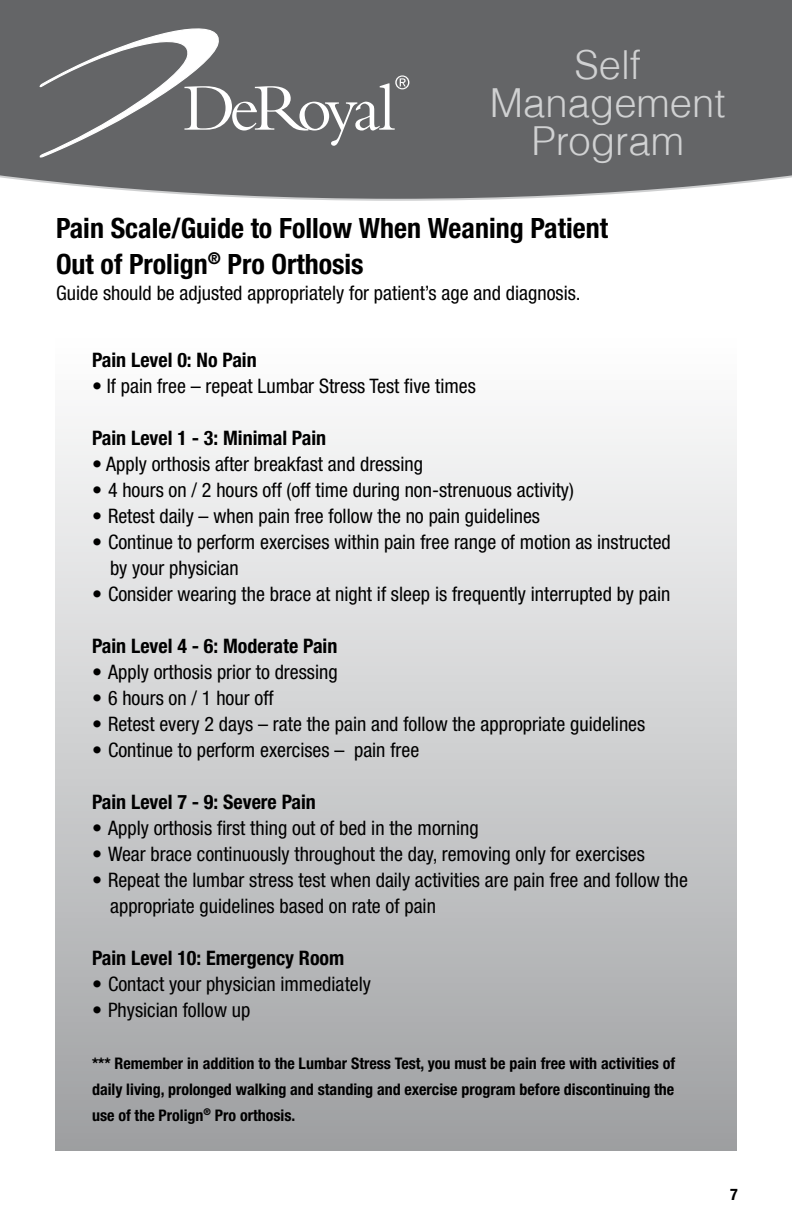
<style>
.page{position:relative;width:792px;height:1224px;background:#fff}
.page>*{position:absolute;margin:0;border:0;box-sizing:border-box;transform-origin:0 0}
.t1{font:300 40px/38px "Helv";color:#d0d1d2;text-align:center}
.t2{font:700 condensed 28px/36px "Helvetica Neue LTCE";color:#000}
.t3{font:condensed 20px/26px "Helvetica Neue LT Std";color:#000}
.t4{font:700 condensed 20px "Helvetica Neue LTCE";color:#000}
.t5{font:700 condensed 16px/26px "Helvetica Neue LTCE";color:#000;text-align:justify}
</style>
<div class="page">
<svg style="left:0;top:0;width:792px;height:201px;background:#6e6f70"></svg>
<svg style="left:40px;top:28px;width:369px;height:130px;background:#767678"></svg>
<div style="left:54px;top:324px;width:684px;height:828px;background:linear-gradient(to bottom,#fff,#9ea0a2)"></div>
<h1 class="t1" style="left:490px;top:45px;width:237px">Self<br>Management<br>Program</h1>
<h2 class="t2" style="left:56px;top:209px;width:554px">Pain Scale/Guide to Follow When Weaning Patient<br>Out of Prolign<sup>®</sup> Pro Orthosis</h2>
<p class="t3" style="left:56px;top:280px;width:526px">Guide should be adjusted appropriately for patient’s age and diagnosis.</p>
<p class="t4" style="left:92px;top:347px;width:166px">Pain Level 0: No Pain</p>
<p class="t3" style="left:92px;top:372px;width:385px">• If pain free – repeat Lumbar Stress Test five times</p>
<p class="t4" style="left:92px;top:425px;width:236px">Pain Level 1 - 3: Minimal Pain</p>
<p class="t3" style="left:92px;top:450px;width:333px">• Apply orthosis after breakfast and dressing</p>
<p class="t3" style="left:92px;top:476px;width:483px">• 4 hours on / 2 hours off (off time during non-strenuous activity)</p>
<p class="t3" style="left:92px;top:502px;width:450px">• Retest daily – when pain free follow the no pain guidelines</p>
<p class="t3" style="left:110px;top:528px;width:562px;text-indent:-18px">• Continue to perform exercises within pain free range of motion as instructed by your physician</p>
<p class="t3" style="left:92px;top:580px;width:580px">• Consider wearing the brace at night if sleep is frequently interrupted by pain</p>
<p class="t4" style="left:92px;top:633px;width:247px">Pain Level 4 - 6: Moderate Pain</p>
<p class="t3" style="left:92px;top:658px;width:247px">• Apply orthosis prior to dressing</p>
<p class="t3" style="left:92px;top:684px;width:183px">• 6 hours on / 1 hour off</p>
<p class="t3" style="left:92px;top:710px;width:555px">• Retest every 2 days – rate the pain and follow the appropriate guidelines</p>
<p class="t3" style="left:92px;top:736px;width:329px">• Continue to perform exercises – pain free</p>
<p class="t4" style="left:92px;top:789px;width:225px">Pain Level 7 - 9: Severe Pain</p>
<p class="t3" style="left:92px;top:814px;width:388px">• Apply orthosis first thing out of bed in the morning</p>
<p class="t3" style="left:92px;top:840px;width:554px">• Wear brace continuously throughout the day, removing only for exercises</p>
<p class="t3" style="left:110px;top:866px;width:579px;text-indent:-18px">• Repeat the lumbar stress test when daily activities are pain free and follow the appropriate guidelines based on rate of pain</p>
<p class="t4" style="left:92px;top:945px;width:254px">Pain Level 10: Emergency Room</p>
<p class="t3" style="left:92px;top:970px;width:280px">• Contact your physician immediately</p>
<p class="t3" style="left:92px;top:996px;width:160px">• Physician follow up</p>
<p class="t5" style="left:92px;top:1050px;width:585px">*** Remember in addition to the Lumbar Stress Test, you must be pain free with activities of daily living, prolonged walking and standing and exercise program before discontinuing the use of the Prolign<sup>®</sup> Pro orthosis.</p>
<p class="t5" style="left:730px;top:1182px;width:9px">7</p>
</div>
